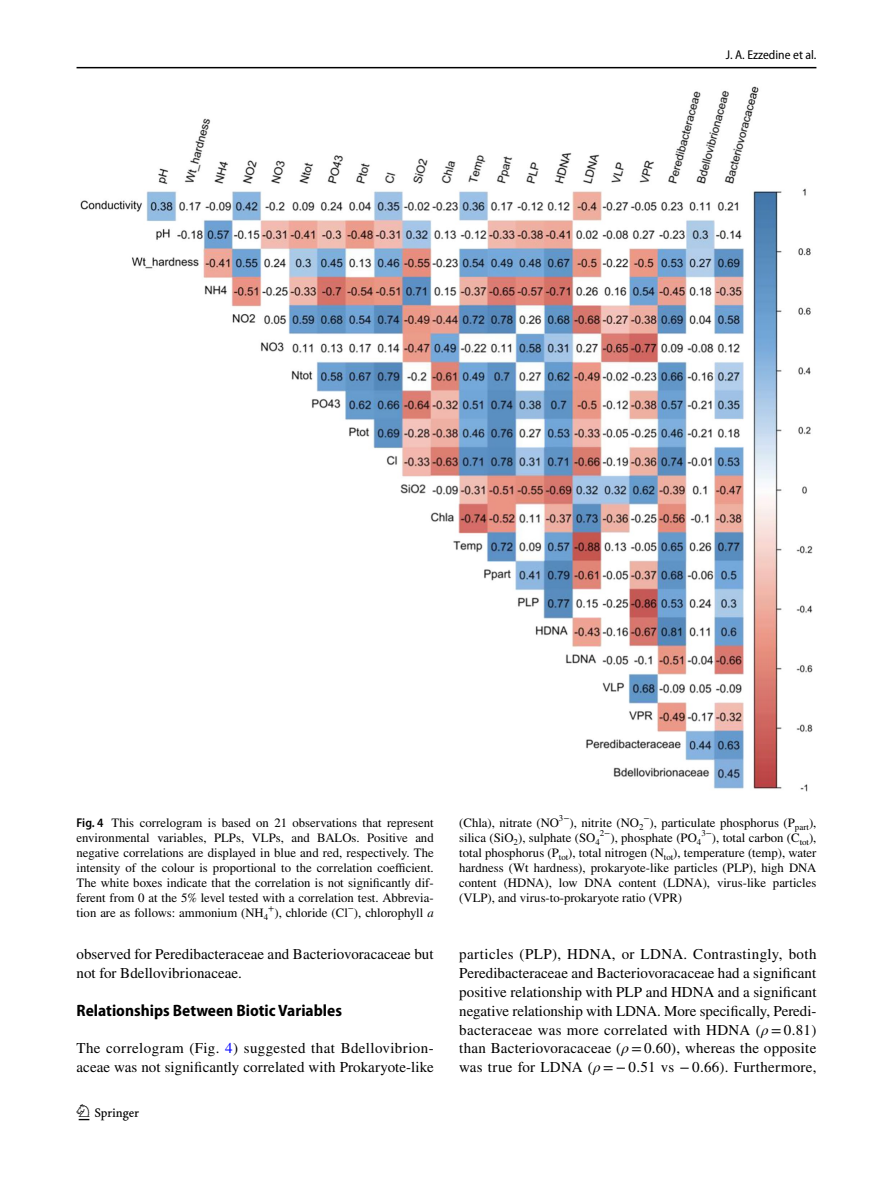
<style>
.page{position:relative;width:893px;height:1187px;background:#fff}
.page>*{position:absolute;margin:0;border:0;box-sizing:border-box;transform-origin:0 0}
.t1{font:22.5px "Springnew Regular 2";color:#000}
.t2{font:700 semi-condensed 16.5px "Myriad Pro";color:#000}
.t3{font:15px/18.8px "STIX";letter-spacing:.005em;color:#000}
.t4{font:12.75px/15px "STIX";color:#000;text-align:justify}
.t5{font:semi-condensed 12.75px "Myriad Pro";color:#000}
.s1{font-family:"Myriad Pro";font-weight:600;font-stretch:semi-condensed}
.s2{font-style:italic}
.s3{color:#00f}
</style>
<div class="page">
<hr style="left:77px;top:67px;width:739px;height:1px;background:#000">
<img style="left:81px;top:87px;width:731px;height:704px">
<p class="t5" style="left:726px;top:48px;width:92px">J. A. Ezzedine et al.</p>
<p class="t4" style="left:77px;top:815px;width:359px"><span class="s1">Fig. 4</span> This correlogram is based on 21 observations that represent environmental variables, PLPs, VLPs, and BALOs. Positive and negative correlations are displayed in blue and red, respectively. The intensity of the colour is proportional to the correlation coefficient.<br>The white boxes indicate that the correlation is not significantly dif&shy;ferent from 0 at the 5% level tested with a correlation test. Abbrevia&shy;tion are as follows: ammonium (NH<sub>4</sub><sup>+</sup>), chloride (Cl<sup>−</sup>), chlorophyll <span class="s2">a</span></p>
<p class="t4" style="left:459px;top:815px;width:359px">(Chla), nitrate (NO<sup>3−</sup>), nitrite (NO<sub>2</sub><sup>−</sup>), particulate phosphorus (P<sub>part</sub>), silica (SiO<sub>2</sub>), sulphate (SO<sub>4</sub><sup>2−</sup>), phosphate (PO<sub>4</sub><sup>3−</sup>), total carbon (C<sub>tot</sub>), total phosphorus (P<sub>tot</sub>), total nitrogen (N<sub>tot</sub>), temperature (temp), water hardness (Wt hardness), prokaryote-like particles (PLP), high DNA content (HDNA), low DNA content (LDNA), virus-like particles (VLP), and virus-to-prokaryote ratio (VPR)</p>
<p class="t3" style="left:77px;top:946px;width:359px">observed for Peredibacteraceae and Bacteriovoracaceae but not for Bdellovibrionaceae.</p>
<p class="t2" style="left:77px;top:1000px;width:267px">Relationships Between Biotic Variables</p>
<p class="t3" style="left:77px;top:1039px;width:359px">The correlogram (Fig. <span class="s3">4</span>) suggested that Bdellovibrion&shy;aceae was not significantly correlated with Prokaryote-like</p>
<h1 class="t1" style="left:79px;top:1104px;width:62px">1 3</h1>
<p class="t3" style="left:459px;top:946px;width:359px;text-align:justify">particles (PLP), HDNA, or LDNA. Contrastingly, both Peredibacteraceae and Bacteriovoracaceae had a significant positive relationship with PLP and HDNA and a significant negative relationship with LDNA. More specifically, Peredi&shy;bacteraceae was more correlated with HDNA (<span class="s2">ρ</span>=0.81) than Bacteriovoracaceae (<span class="s2">ρ</span>=0.60), whereas the opposite was true for LDNA (<span class="s2">ρ</span>=−0.51 vs −0.66). Furthermore,</p>
</div>
